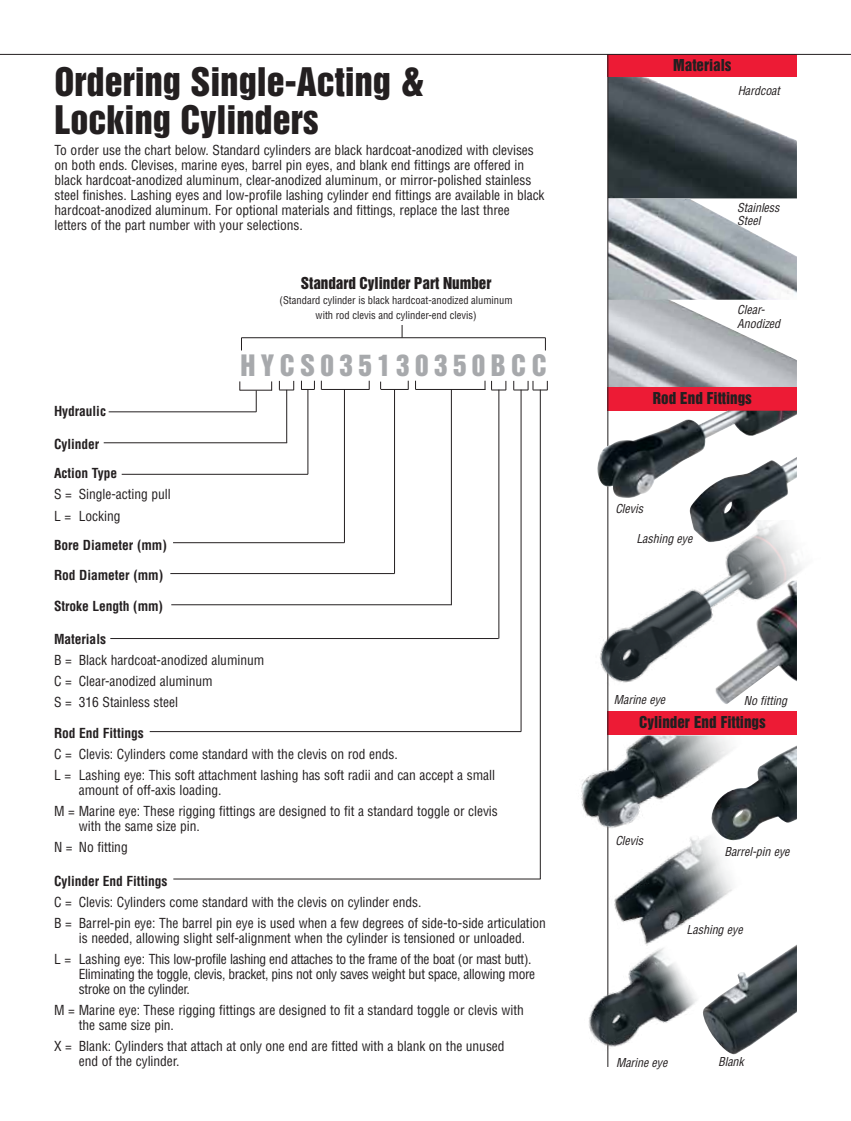
<style>
.page{position:relative;width:851px;height:1121px;background:#fff}
.page>*{position:absolute;margin:0;border:0;box-sizing:border-box;transform-origin:0 0}
.t1{font:36px/37.5px "Helvetica Inserat";color:#231f20}
.t2{font:27px "Helvetica Inserat";letter-spacing:.2em;color:#a7a9ac}
.t3{font:15px "Helvetica Inserat";color:#231f20}
.t4{font:condensed 13.5px/21px "Helvetica";letter-spacing:-.005em;color:#231f20}
.t5{font:700 condensed 13.5px/29.7px "Helvetica";letter-spacing:-.005em;color:#231f20}
.t6{font:condensed 13.5px/15px "Helvetica";letter-spacing:-.025em;color:#231f20}
.t7{font:italic condensed 12px/13.5px "Helvetica";letter-spacing:-.005em;color:#231f20}
.t8{font:condensed 10.5px/15px "Helvetica";color:#231f20;text-align:center}
</style>
<div class="page">
<img style="left:608px;top:77px;width:188px;height:221px">
<img style="left:608px;top:298px;width:188px;height:89px">
<div style="left:607px;top:54px;width:189px;height:23px;background:#ed1b35"></div>
<hr style="left:0;top:54px;width:850px;height:1px;background:#231f20">
<div style="left:607px;top:387px;width:189px;height:24px;background:#ed1b35"></div>
<img style="left:608px;top:846px;width:124px;height:97px">
<img style="left:714px;top:944px;width:83px;height:111px">
<div style="left:607px;top:711px;width:189px;height:24px;background:#ed1b35"></div>
<hr style="left:607px;top:54px;width:1px;height:1012px;background:#231f20">
<img style="left:600px;top:520px;width:202px;height:174px">
<img style="left:589px;top:943px;width:125px;height:116px">
<img style="left:581px;top:735px;width:216px;height:111px">
<img style="left:597px;top:411px;width:200px;height:88px">
<img style="left:689px;top:457px;width:108px;height:85px">
<img style="left:713px;top:580px;width:84px;height:124px">
<hr style="left:240px;top:390px;width:32px;height:1px;background:#231f20">
<svg style="left:256px;top:390px;width:1px;height:22px"></svg>
<hr style="left:109px;top:411px;width:147px;height:1px;background:#231f20">
<svg style="left:279px;top:381px;width:15px;height:10px"></svg>
<hr style="left:286px;top:390px;width:1px;height:53px;background:#231f20">
<hr style="left:104px;top:442px;width:183px;height:1px;background:#231f20">
<svg style="left:301px;top:381px;width:14px;height:9px"></svg>
<hr style="left:307px;top:389px;width:1px;height:85px;background:#231f20">
<hr style="left:122px;top:474px;width:186px;height:1px;background:#231f20">
<hr style="left:321px;top:389px;width:48px;height:1px;background:#231f20">
<hr style="left:344px;top:389px;width:1px;height:153px;background:#231f20">
<hr style="left:173px;top:542px;width:171px;height:1px;background:#231f20">
<svg style="left:380px;top:381px;width:29px;height:9px"></svg>
<hr style="left:394px;top:390px;width:1px;height:183px;background:#231f20">
<hr style="left:170px;top:573px;width:224px;height:1px;background:#231f20">
<hr style="left:416px;top:389px;width:69px;height:1px;background:#231f20">
<hr style="left:451px;top:389px;width:1px;height:215px;background:#231f20">
<hr style="left:171px;top:604px;width:281px;height:1px;background:#231f20">
<svg style="left:241px;top:338px;width:1px;height:12px"></svg>
<svg style="left:545px;top:338px;width:1px;height:12px"></svg>
<hr style="left:241px;top:337px;width:304px;height:1px;background:#231f20">
<svg style="left:402px;top:325px;width:1px;height:13px"></svg>
<hr style="left:540px;top:390px;width:1px;height:489px;background:#231f20">
<hr style="left:173px;top:878px;width:367px;height:1px;background:#231f20">
<svg style="left:513px;top:381px;width:35px;height:10px"></svg>
<hr style="left:521px;top:390px;width:1px;height:341px;background:#231f20">
<hr style="left:150px;top:731px;width:371px;height:1px;background:#231f20">
<svg style="left:491px;top:381px;width:15px;height:10px"></svg>
<hr style="left:498px;top:390px;width:1px;height:248px;background:#231f20">
<hr style="left:110px;top:638px;width:388px;height:1px;background:#231f20">
<h1 class="t1" style="left:55px;top:64px;width:371px">Ordering Single-Acting &amp;<br>Locking Cylinders</h1>
<p class="t4" style="left:55px;top:142px;width:491px;line-height:15px">To order use the chart below. Standard cylinders are black hardcoat-anodized with clevises on both ends. Clevises, marine eyes, barrel pin eyes, and blank end fittings are offered in black hardcoat-anodized aluminum, clear-anodized aluminum, or mirror-polished stainless steel finishes. Lashing eyes and low-profile lashing cylinder end fittings are available in black hardcoat-anodized aluminum. For optional materials and fittings, replace the last three letters of the part number with your selections.</p>
<p class="t3" style="left:301px;top:275px;width:192px">Standard Cylinder Part Number</p>
<p class="t8" style="left:279px;top:293px;width:234px">(Standard cylinder is black hardcoat-anodized aluminum with rod clevis and cylinder-end clevis)</p>
<p class="t5" style="left:54px;top:396px;width:53px">Hydraulic</p>
<p class="t5" style="left:54px;top:429px;width:47px">Cylinder</p>
<p class="t5" style="left:54px;top:458px;width:65px">Action Type</p>
<p class="t4" style="left:54px;top:484px;width:118px">S = Single-acting pull<br>L = Locking</p>
<p class="t5" style="left:54px;top:530px;width:114px">Bore Diameter (mm)<br>Rod Diameter (mm)</p>
<p class="t5" style="left:54px;top:591px;width:111px">Stroke Length (mm)</p>
<h2 class="t2" style="left:240px;top:350px;width:308px">HYCS035130350BCC</h2>
<p class="t5" style="left:54px;top:624px;width:53px">Materials</p>
<p class="t4" style="left:54px;top:649px;width:212px">B = Black hardcoat-anodized aluminum<br>C = Clear-anodized aluminum<br>S = 316 Stainless steel</p>
<p class="t5" style="left:54px;top:718px;width:91px">Rod End Fittings</p>
<p class="t4" style="left:54px;top:743px;width:442px">C = Clevis: Cylinders come standard with the clevis on rod ends.<br>L = Lashing eye: This soft attachment lashing has soft radii and can accept a small</p>
<p class="t4" style="left:54px;top:779px;width:445px;text-indent:25px">amount of off-axis loading.<br>M = Marine eye: These rigging fittings are designed to fit a standard toggle or clevis</p>
<p class="t4" style="left:54px;top:815px;width:147px;text-indent:25px">with the same size pin.<br>N = No fitting</p>
<p class="t5" style="left:54px;top:866px;width:115px">Cylinder End Fittings</p>
<p class="t4" style="left:54px;top:891px;width:493px">C = Clevis: Cylinders come standard with the clevis on cylinder ends.<br>B = Barrel-pin eye: The barrel pin eye is used when a few degrees of side-to-side articulation</p>
<p class="t4" style="left:54px;top:927px;width:479px;text-indent:25px">is needed, allowing slight self-alignment when the cylinder is tensioned or unloaded.<br>L = Lashing eye: This low-profile lashing end attaches to the frame of the boat (or mast butt).</p>
<p class="t6" style="left:79px;top:966px;width:458px">Eliminating the toggle, clevis, bracket, pins not only saves weight but space, allowing more stroke on the cylinder.</p>
<p class="t4" style="left:79px;top:1002px;width:446px;line-height:15px;text-indent:-25px">M = Marine eye: These rigging fittings are designed to fit a standard toggle or clevis with the same size pin.</p>
<p class="t4" style="left:79px;top:1038px;width:427px;line-height:15px;text-indent:-25px">X = Blank: Cylinders that attach at only one end are fitted with a blank on the unused end of the cylinder.</p>
<p class="t3" style="left:673px;top:56px;width:60px">Materials</p>
<p class="t7" style="left:737px;top:84px;width:44px">Hardcoat</p>
<p class="t7" style="left:737px;top:200px;width:44px">Stainless<br>Steel</p>
<p class="t7" style="left:737px;top:303px;width:44px">Clear-<br>Anodized</p>
<p class="t3" style="left:652px;top:389px;width:101px">Rod End Fittings</p>
<p class="t7" style="left:615px;top:501px;width:29px">Clevis</p>
<p class="t7" style="left:636px;top:531px;width:58px">Lashing eye</p>
<p class="t7" style="left:614px;top:692px;width:53px">Marine eye</p>
<p class="t7" style="left:743px;top:693px;width:45px">No fitting</p>
<p class="t3" style="left:639px;top:713px;width:128px">Cylinder End Fittings</p>
<p class="t7" style="left:615px;top:833px;width:29px">Clevis</p>
<p class="t7" style="left:724px;top:844px;width:67px">Barrel-pin eye</p>
<p class="t7" style="left:686px;top:922px;width:58px">Lashing eye</p>
<p class="t7" style="left:616px;top:1055px;width:53px">Marine eye</p>
<p class="t7" style="left:718px;top:1054px;width:27px">Blank</p>
</div>
